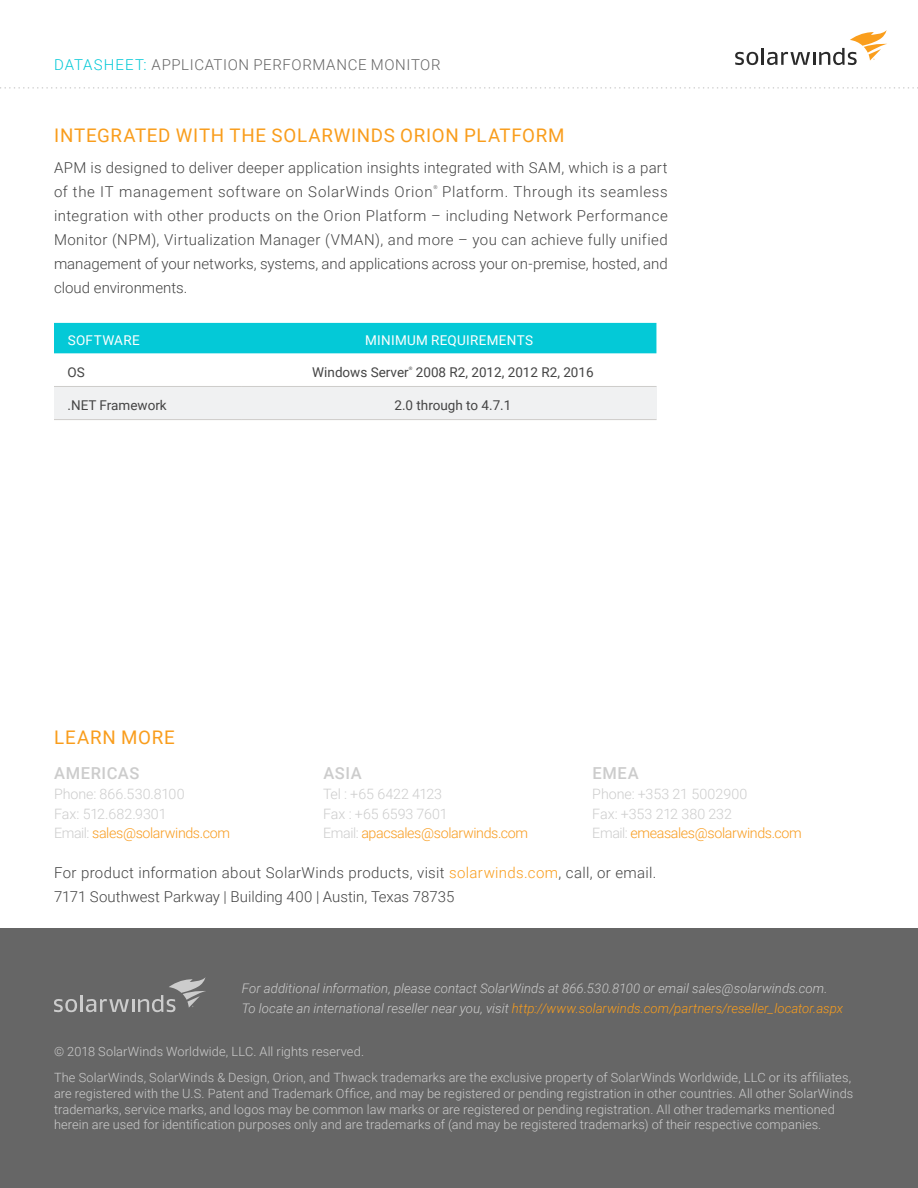
<style>
.page{position:relative;width:918px;height:1188px;background:#fff}
.page>*{position:absolute;margin:0;border:0;box-sizing:border-box;transform-origin:0 0}
.Section_Headline{font:18.75px "Roboto";letter-spacing:.035em;color:#f99d1c}
.Contact_Info_Header{font:500 16.5px "Roboto";letter-spacing:.035em;color:#ccc}
.Body_Copy{font:300 15px/24px "Roboto";letter-spacing:.015em;color:#444}
.t1{font:300 15px "Roboto";letter-spacing:.04em;color:#666}
.Contact_Info{font:300 14.25px "Roboto";letter-spacing:-.005em;color:#ccc}
.Contact_Info-2{font:300 14.25px "Roboto";letter-spacing:-.025em;color:#f89c1f}
.Contact_Info_Header-2{font:300 14.25px "Roboto";letter-spacing:-.03em;color:#f89c1f}
.Table_Body_-_Centere{font:13.5px "Roboto";color:#444}
.Table_Header_-_Cente{font:13.5px "Roboto";letter-spacing:.02em;color:#fff}
.Table_Body_-_Left_Al{font:13.5px "Roboto";color:#444}
.Table_Header_-_Left{font:13.5px "Roboto";letter-spacing:.025em;color:#fff}
.Footer_Contact_Info{font:italic 300 13.2px/19.5px "Roboto";letter-spacing:.005em;color:#ccc}
.t2{font:300 12.75px/15.8px "Roboto";letter-spacing:.01em;color:#ccc}
.Body_Copy-2{font:300 5.25px "Roboto";color:#444}
.Table_Body_-_Centere-2{font:4.8px "Roboto";color:#444}
.s1{color:#04c9d7}
.s2{color:#ccc}
.s3{color:#f99d1c}
</style>
<div class="page">
<div style="left:54px;top:323px;width:602px;height:30px;background:#04c9d7"></div>
<div style="left:54px;top:386px;width:188px;height:34px;background:#f0f1f2"></div>
<div style="left:242px;top:386px;width:414px;height:34px;background:#f0f1f2"></div>
<hr style="left:54px;top:386px;width:188px;height:1px;background:#ceccca">
<hr style="left:242px;top:386px;width:414px;height:1px;background:#ceccca">
<hr style="left:54px;top:419px;width:188px;height:1px;background:#ceccca">
<hr style="left:242px;top:419px;width:414px;height:1px;background:#ceccca">
<svg style="left:735px;top:52px;width:23px;height:13px"></svg>
<hr style="left:761px;top:48px;width:3px;height:17px;background:#2a2a2a">
<svg style="left:767px;top:30px;width:120px;height:35px"></svg>
<svg style="left:0;top:87px;width:918px;height:2px"></svg>
<div style="left:0;top:929px;width:918px;height:259px;background:#666"></div>
<svg style="left:54px;top:999px;width:23px;height:13px"></svg>
<hr style="left:80px;top:995px;width:3px;height:17px;background:#ccc">
<svg style="left:86px;top:977px;width:120px;height:35px"></svg>
<p class="t1" style="left:54px;top:54px;width:388px"><span class="s1">DATASHEET:</span> APPLICATION PERFORMANCE MONITOR</p>
<p class="Section_Headline" style="left:54px;top:122px;width:512px">INTEGRATED WITH THE SOLARWINDS ORION PLATFORM</p>
<p class="Body_Copy" style="left:54px;top:155px;width:615px">APM is designed to deliver deeper application insights integrated with SAM, which is a part of the IT management software on SolarWinds Orion</p>
<p class="Body_Copy-2" style="left:433px;top:183px;width:6px">®</p>
<p class="Body_Copy" style="left:54px;top:179px;width:615px;text-align:justify;text-indent:388px">Platform. Through its seamless integration with other products on the Orion Platform – including Network Performance Monitor (NPM), Virtualization Manager (VMAN), and more – you can achieve fully unified management of your networks, systems, and applications across your on-premise, hosted, and cloud environments.</p>
<p class="Table_Header_-_Left" style="left:68px;top:331px;width:74px">SOFTWARE</p>
<p class="Table_Header_-_Cente" style="left:365px;top:331px;width:169px">MINIMUM REQUIREMENTS</p>
<p class="Table_Body_-_Left_Al" style="left:68px;top:363px;width:19px">OS</p>
<p class="Table_Body_-_Centere" style="left:312px;top:363px;width:98px">Windows Server</p>
<p class="Table_Body_-_Centere-2" style="left:409px;top:364px;width:5px">®</p>
<p class="Table_Body_-_Centere" style="left:416px;top:363px;width:179px">2008 R2, 2012, 2012 R2, 2016</p>
<p class="Table_Body_-_Left_Al" style="left:68px;top:396px;width:101px">.NET Framework</p>
<p class="Table_Body_-_Centere" style="left:394px;top:396px;width:119px">2.0 through to 4.7.1</p>
<p class="Section_Headline" style="left:54px;top:724px;width:122px">LEARN MORE</p>
<p class="Contact_Info_Header" style="left:54px;top:762px;width:87px">AMERICAS</p>
<p class="Contact_Info" style="left:54px;top:784px;width:132px">Phone: 866.530.8100</p>
<p class="Contact_Info" style="left:54px;top:803px;width:114px">Fax: 512.682.9301</p>
<p class="Contact_Info-2" style="left:54px;top:823px;width:178px"><span class="s2">Email:</span> sales@solarwinds.com</p>
<p class="Contact_Info_Header" style="left:323px;top:762px;width:40px">ASIA</p>
<p class="Contact_Info" style="left:323px;top:784px;width:121px">Tel : +65 6422 4123</p>
<p class="Contact_Info" style="left:323px;top:803px;width:126px">Fax : +65 6593 7601</p>
<p class="Contact_Info_Header-2" style="left:323px;top:823px;width:207px"><span class="s2">Email:</span> apacsales@solarwinds.com</p>
<p class="Contact_Info_Header" style="left:593px;top:762px;width:48px">EMEA</p>
<p class="Contact_Info" style="left:592px;top:784px;width:157px">Phone: +353 21 5002900</p>
<p class="Contact_Info" style="left:592px;top:803px;width:141px">Fax: +353 212 380 232</p>
<p class="Contact_Info-2" style="left:592px;top:823px;width:211px"><span class="s2">Email:</span> emeasales@solarwinds.com</p>
<p class="Body_Copy" style="left:54px;top:860px;width:604px">For product information about SolarWinds products, visit <span class="s3">solarwinds.com</span>, call, or email.<br>7171 Southwest Parkway | Building 400 | Austin, Texas 78735</p>
<p class="Footer_Contact_Info" style="left:242px;top:978px;width:603px">For additional information, please contact SolarWinds at 866.530.8100 or email sales@solarwinds.com.<br>To locate an international reseller near you, visit <span class="s3">http://www.solarwinds.com/partners/reseller_locator.aspx</span></p>
<p class="t2" style="left:54px;top:1043px;width:312px">© 2018 SolarWinds Worldwide, LLC. All rights reserved.</p>
<p class="t2" style="left:54px;top:1069px;width:801px">The SolarWinds, SolarWinds &amp; Design, Orion, and Thwack trademarks are the exclusive property of SolarWinds Worldwide, LLC or its affiliates, are registered with the U.S. Patent and Trademark Office, and may be registered or pending registration in other countries. All other SolarWinds trademarks, service marks, and logos may be common law marks or are registered or pending registration. All other trademarks mentioned herein are used for identification purposes only and are trademarks of (and may be registered trademarks) of their respective companies.</p>
</div>
